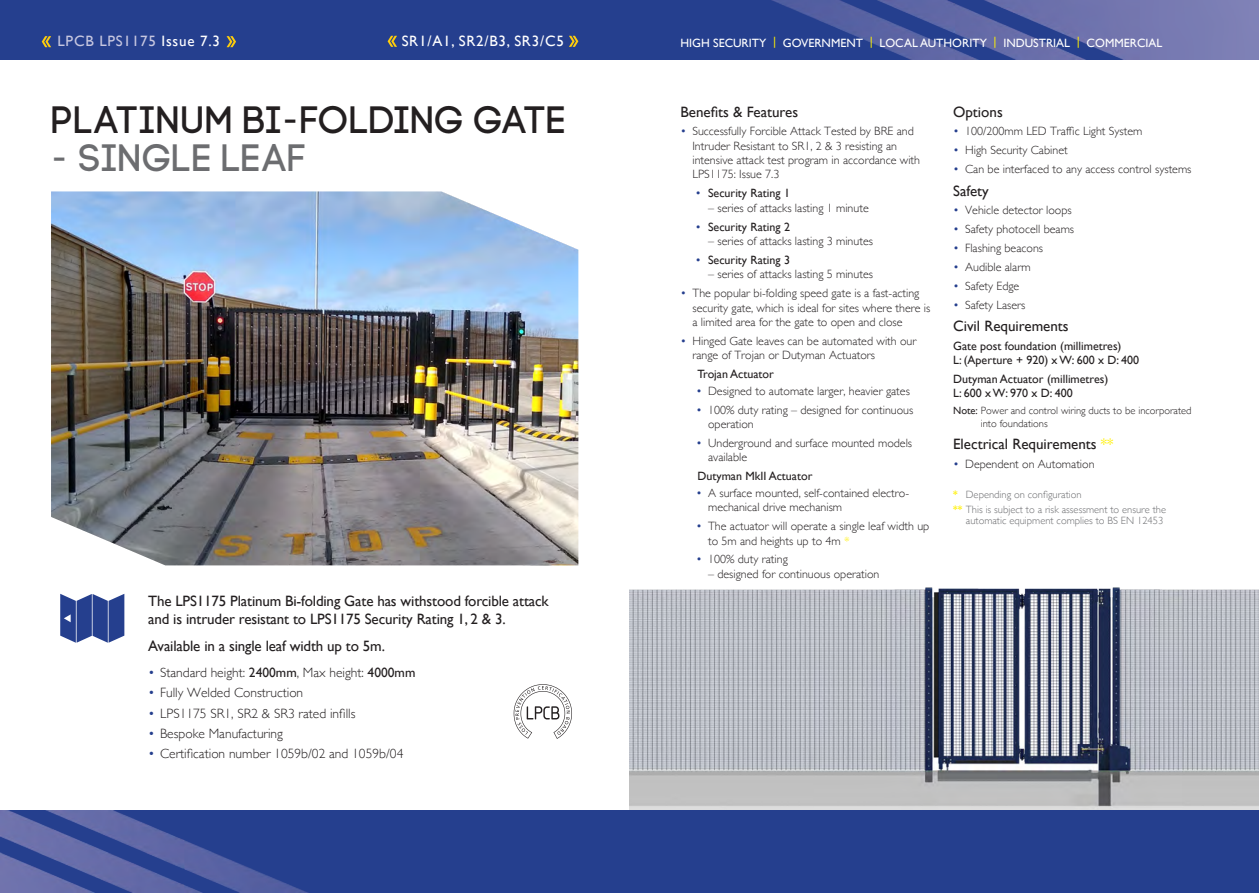
<style>
.page{position:relative;width:1259px;height:893px;background:#fff}
.page>*{position:absolute;margin:0;border:0;box-sizing:border-box;transform-origin:0 0}
.t1{font:38.1px "Code Pro";color:#231f20}
.t2{font:38.1px "Code Pro";color:#6c6d70}
.t3{font:15px/18px "Gill Sans";letter-spacing:-.01em;color:#231f20}
.t4{font:15px "Gill Sans";letter-spacing:.05em;color:#fff}
.t5{font:15px "Gill Sans";letter-spacing:.05em;color:#c7c7e0}
.t6{font:300 13.5px "Gill Sans";color:#231f20}
.t7{font:300 12px/14.4px "Gill Sans";color:#231f20}
.t8{font:12px/14.4px "Gill Sans";color:#231f20}
.t9{font:12px "Gill Sans";color:#fff}
.t10{font:300 10.5px/15.6px "Gill Sans";color:#6c6d70}
.t11{font:300 10.5px/12.6px "Gill Sans";color:#231f20}
.s1{color:#fff}
.s2{color:#253f8e}
.s3{font-weight:400}
.s4{color:#fff101}
.s5{font-weight:600;color:#fff101}
</style>
<div class="page">
<img style="left:629px;top:587px;width:630px;height:223px">
<div style="left:0;top:810px;width:1259px;height:83px;background:#253f8e"></div>
<img style="left:0;top:810px;width:309px;height:83px">
<div style="left:0;top:0;width:1259px;height:60px;background:#253f8e"></div>
<img style="left:771px;top:0;width:488px;height:60px">
<svg style="left:42px;top:36px;width:9px;height:11px"></svg>
<svg style="left:227px;top:36px;width:9px;height:11px"></svg>
<svg style="left:388px;top:36px;width:9px;height:11px"></svg>
<svg style="left:569px;top:36px;width:9px;height:11px"></svg>
<svg style="left:60px;top:594px;width:64px;height:49px;background:#4d62a3"></svg>
<svg style="left:514px;top:684px;width:58px;height:55px"></svg>
<img style="left:51px;top:191px;width:527px;height:374px">
<p class="t5" style="left:57px;top:36px;width:164px">LPCB LPS1175 <span class="s1">Issue 7.3</span></p>
<p class="t4" style="left:402px;top:36px;width:164px">SR1/A1, SR2/B3, SR3/C5</p>
<h1 class="t1" style="left:51px;top:104px;width:516px">PLATINUM BI-FOLDING GATE</h1>
<h1 class="t2" style="left:51px;top:143px;width:257px">- SINGLE LEAF</h1>
<p class="t3" style="left:148px;top:594px;width:402px">The LPS1175 Platinum Bi-folding Gate has withstood forcible attack and is intruder resistant to LPS1175 Security Rating 1, 2 &amp; 3.</p>
<p class="t3" style="left:148px;top:639px;width:238px">Available in a single leaf width up to 5m.</p>
<p class="t6" style="left:148px;top:667px;width:269px"><span class="s2">•</span> Standard height: <span class="s3">2400mm</span>, Max height: <span class="s3">4000mm</span></p>
<p class="t6" style="left:148px;top:688px;width:157px"><span class="s2">•</span> Fully Welded Construction</p>
<p class="t6" style="left:148px;top:708px;width:209px"><span class="s2">•</span> LPS1175 SR1, SR2 &amp; SR3 rated infills</p>
<p class="t6" style="left:148px;top:729px;width:136px"><span class="s2">•</span> Bespoke Manufacturing</p>
<p class="t6" style="left:148px;top:749px;width:257px"><span class="s2">•</span> Certification number 1059b/02 and 1059b/04</p>
<p class="t9" style="left:680px;top:38px;width:483px">HIGH SECURITY <span class="s4">|</span> GOVERNMENT <span class="s4">|</span> LOCAL AUTHORITY <span class="s4">|</span> INDUSTRIAL <span class="s4">|</span> COMMERCIAL</p>
<p class="t3" style="left:680px;top:104px;width:119px">Benefits &amp; Features</p>
<p class="t7" style="left:692px;top:125px;width:229px;text-indent:-12px"><span class="s2">•</span> Successfully Forcible Attack Tested by BRE and Intruder Resistant to SR1, 2 &amp; 3 resisting an intensive attack test program in accordance with LPS1175: Issue 7.3</p>
<p class="t8" style="left:696px;top:187px;width:95px"><span class="s2">•</span> Security Rating 1</p>
<p class="t7" style="left:708px;top:202px;width:162px">– series of attacks lasting 1 minute</p>
<p class="t8" style="left:696px;top:221px;width:95px"><span class="s2">•</span> Security Rating 2</p>
<p class="t7" style="left:708px;top:235px;width:166px">– series of attacks lasting 3 minutes</p>
<p class="t8" style="left:696px;top:254px;width:95px"><span class="s2">•</span> Security Rating 3</p>
<p class="t7" style="left:708px;top:268px;width:166px">– series of attacks lasting 5 minutes</p>
<p class="t7" style="left:692px;top:287px;width:239px;text-indent:-12px"><span class="s2">•</span> The popular bi-folding speed gate is a fast-acting security gate, which is ideal for sites where there is a limited area for the gate to open and close</p>
<p class="t7" style="left:692px;top:335px;width:225px;text-indent:-12px"><span class="s2">•</span> Hinged Gate leaves can be automated with our range of Trojan or Dutyman Actuators</p>
<p class="t8" style="left:697px;top:368px;width:78px">Trojan Actuator</p>
<p class="t7" style="left:696px;top:385px;width:215px"><span class="s2">•</span> Designed to automate larger, heavier gates</p>
<p class="t7" style="left:708px;top:404px;width:207px;text-indent:-12px"><span class="s2">•</span> 100% duty rating – designed for continuous operation</p>
<p class="t7" style="left:708px;top:437px;width:206px;text-indent:-12px"><span class="s2">•</span> Underground and surface mounted models available</p>
<p class="t8" style="left:697px;top:470px;width:116px">Dutyman MkII Actuator</p>
<p class="t7" style="left:708px;top:487px;width:203px;text-indent:-12px"><span class="s2">•</span> A surface mounted, self-contained electro&shy;mechanical drive mechanism</p>
<p class="t7" style="left:708px;top:520px;width:223px;text-indent:-12px"><span class="s2">•</span> The actuator will operate a single leaf width up to 5m and heights up to 4m <span class="s4">*</span></p>
<p class="t7" style="left:696px;top:553px;width:93px"><span class="s2">•</span> 100% duty rating</p>
<p class="t7" style="left:708px;top:568px;width:173px">– designed for continuous operation</p>
<p class="t3" style="left:953px;top:104px;width:51px">Options</p>
<p class="t7" style="left:953px;top:125px;width:191px"><span class="s2">•</span> 100/200mm LED Traffic Light System</p>
<p class="t7" style="left:953px;top:144px;width:116px"><span class="s2">•</span> High Security Cabinet</p>
<p class="t7" style="left:953px;top:163px;width:240px"><span class="s2">•</span> Can be interfaced to any access control systems</p>
<p class="t3" style="left:953px;top:183px;width:37px">Safety</p>
<p class="t7" style="left:953px;top:204px;width:120px"><span class="s2">•</span> Vehicle detector loops</p>
<p class="t7" style="left:953px;top:223px;width:123px"><span class="s2">•</span> Safety photocell beams</p>
<p class="t7" style="left:953px;top:242px;width:91px"><span class="s2">•</span> Flashing beacons</p>
<p class="t7" style="left:953px;top:261px;width:79px"><span class="s2">•</span> Audible alarm</p>
<p class="t7" style="left:953px;top:280px;width:68px"><span class="s2">•</span> Safety Edge</p>
<p class="t7" style="left:953px;top:299px;width:74px"><span class="s2">•</span> Safety Lasers</p>
<p class="t3" style="left:953px;top:319px;width:117px">Civil Requirements</p>
<p class="t8" style="left:953px;top:340px;width:187px">Gate post foundation (millimetres)<br>L: (Aperture + 920) xW: 600 x D: 400</p>
<p class="t8" style="left:953px;top:373px;width:157px">Dutyman Actuator (millimetres)<br>L: 600 xW: 970 x D: 400</p>
<p class="t11" style="left:981px;top:405px;width:212px;text-indent:-28px"><span class="s3">Note:</span> Power and control wiring ducts to be incorporated into foundations</p>
<p class="t3" style="left:953px;top:437px;width:162px">Electrical Requirements <span class="s4">**</span></p>
<p class="t7" style="left:953px;top:458px;width:143px"><span class="s2">•</span> Dependent on Automation</p>
<p class="t10" style="left:953px;top:487px;width:214px"><span class="s5">*</span> Depending on configuration<br><span class="s5">**</span> This is subject to a risk assessment to ensure the</p>
<p class="t10" style="left:966px;top:514px;width:199px">automatic equipment complies to BS EN 12453</p>
</div>
